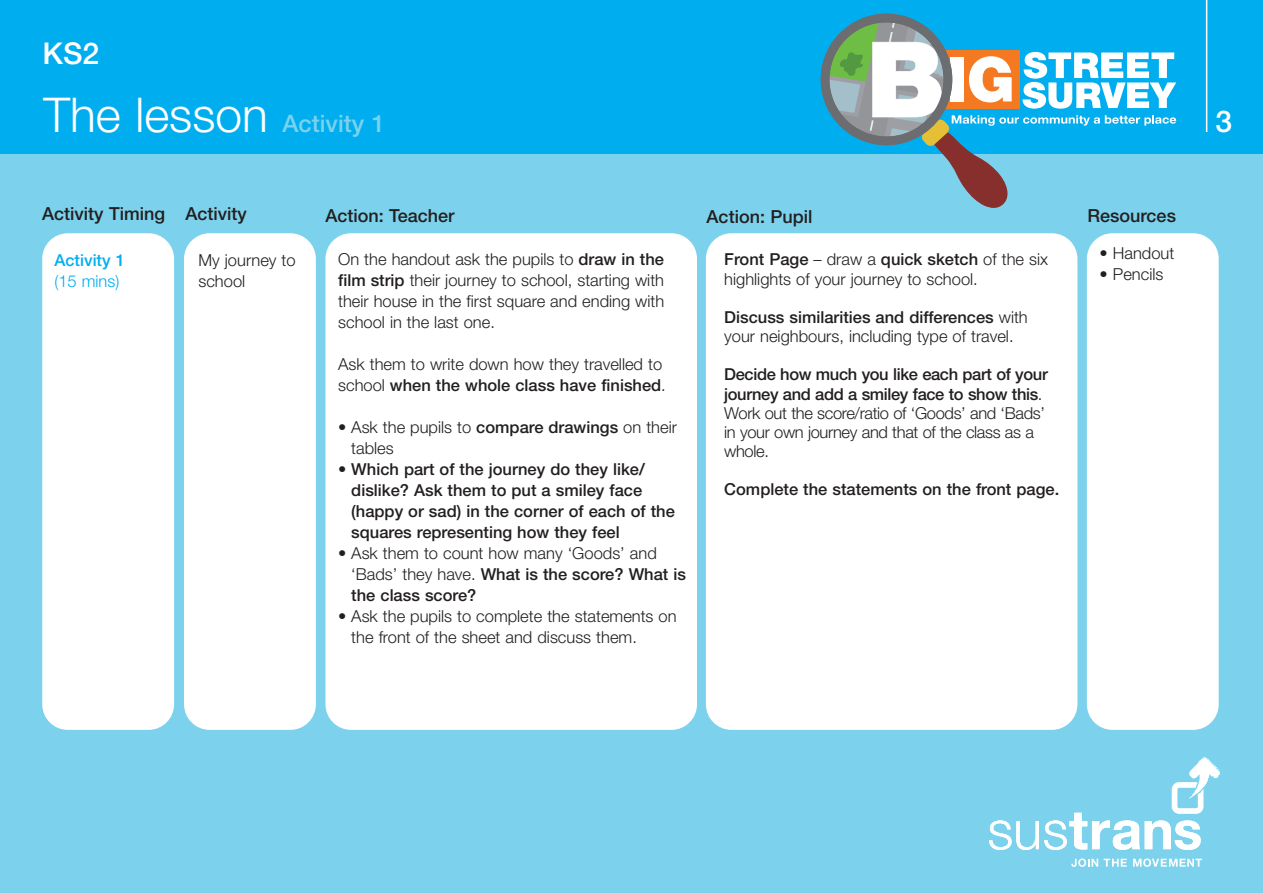
<style>
.page{position:relative;width:1263px;height:893px;background:#7cd2ec}
.page>*{position:absolute;margin:0;border:0;box-sizing:border-box;transform-origin:0 0}
.t1{font:300 48px "Helvetica Neue";color:#fff}
.t2{font:500 30px "Helvetica Neue";color:#fff}
.t3{font:500 18px "Helvetica Neue";color:#231f20}
.t4{font:300 16.5px/21px "Helvetica Neue";color:#231f20}
.t5{font:500 16.5px/21px "Helvetica Neue";color:#231f20}
.t6{font:300 16.5px/19.2px "Helvetica Neue";letter-spacing:-.02em;color:#231f20}
.t7{font:500 16.5px "Helvetica Neue";color:#00aeef}
.t8{font:300 16.5px "Helvetica Neue";color:#00aeef}
.s1{font-weight:500;font-size:24px;color:#7cd2ec}
.s2{font-weight:500}
.s3{font-weight:300}
</style>
<div class="page">
<div style="left:0;top:0;width:1263px;height:154px;background:#00aeef"></div>
<svg style="left:820px;top:14px;width:356px;height:194px"></svg>
<svg style="left:1071px;top:858px;width:56px;height:9px"></svg>
<svg style="left:1133px;top:858px;width:69px;height:9px"></svg>
<svg style="left:989px;top:757px;width:231px;height:93px"></svg>
<hr style="left:1206px;top:0;width:1px;height:132px;background:#fff">
<div style="left:42px;top:233px;width:132px;height:497px;background:#fff;border-radius:26px"></div>
<div style="left:184px;top:233px;width:132px;height:497px;background:#fff;border-radius:26px"></div>
<div style="left:325px;top:233px;width:372px;height:497px;background:#fff;border-radius:26px"></div>
<div style="left:706px;top:233px;width:371px;height:497px;background:#fff;border-radius:26px"></div>
<div style="left:1087px;top:233px;width:132px;height:497px;background:#fff;border-radius:26px"></div>
<h2 class="t2" style="left:43px;top:43px;width:58px">KS2</h2>
<h1 class="t1" style="left:43px;top:97px;width:343px">The lesson <span class="s1">Activity 1</span></h1>
<p class="t3" style="left:42px;top:207px;width:206px">Activity Timing Activity</p>
<p class="t3" style="left:325px;top:209px;width:131px">Action: Teacher</p>
<p class="t3" style="left:707px;top:210px;width:107px">Action: Pupil</p>
<p class="t3" style="left:1087px;top:210px;width:90px">Resources</p>
<p class="t7" style="left:54px;top:254px;width:72px">Activity 1</p>
<p class="t8" style="left:54px;top:275px;width:66px">(15 mins)</p>
<p class="t4" style="left:1100px;top:244px;width:76px">• Handout</p>
<p class="t4" style="left:1100px;top:265px;width:65px">• Pencils</p>
<p class="t4" style="left:198px;top:251px;width:99px">My journey to school</p>
<p class="t4" style="left:338px;top:250px;width:328px;text-align:justify">On the handout ask the pupils to <span class="s2">draw in the film strip</span> their journey to school, starting with their house in the first square and ending with school in the last one.</p>
<p class="t4" style="left:338px;top:355px;width:329px">Ask them to write down how they travelled to school <span class="s2">when the whole class have finished</span>.</p>
<p class="t4" style="left:351px;top:418px;width:327px;text-indent:-13px">• Ask the pupils to <span class="s2">compare drawings</span> on their tables</p>
<p class="t5" style="left:351px;top:460px;width:325px;text-indent:-13px"><span class="s3">•</span> Which part of the journey do they like/ dislike? Ask them to put a smiley face (happy or sad) in the corner of each of the squares representing how they feel</p>
<p class="t4" style="left:351px;top:544px;width:336px;text-indent:-13px">• Ask them to count how many ‘Goods’ and ‘Bads’ they have. <span class="s2">What is the score? What is the class score?</span></p>
<p class="t4" style="left:351px;top:607px;width:327px;text-indent:-13px">• Ask the pupils to complete the statements on the front of the sheet and discuss them.</p>
<p class="t4" style="left:724px;top:252px;width:325px;line-height:19.2px"><span class="s2">Front Page</span> – draw a <span class="s2">quick sketch</span> of the six highlights of your journey to school.</p>
<p class="t4" style="left:724px;top:309px;width:305px;line-height:19.2px"><span class="s2">Discuss similarities and differences</span> with your neighbours, including type of travel.</p>
<p class="t6" style="left:724px;top:367px;width:325px"><span class="s2">Decide how much you like each part of your journey and add a smiley face to show this</span>.<br>Work out the score/ratio of ‘Goods’ and ‘Bads’ in your own journey and that of the class as a whole.</p>
<p class="t5" style="left:724px;top:481px;width:336px">Complete the statements on the front page.</p>
<h2 class="t2" style="left:1215px;top:111px;width:18px">3</h2>
</div>
